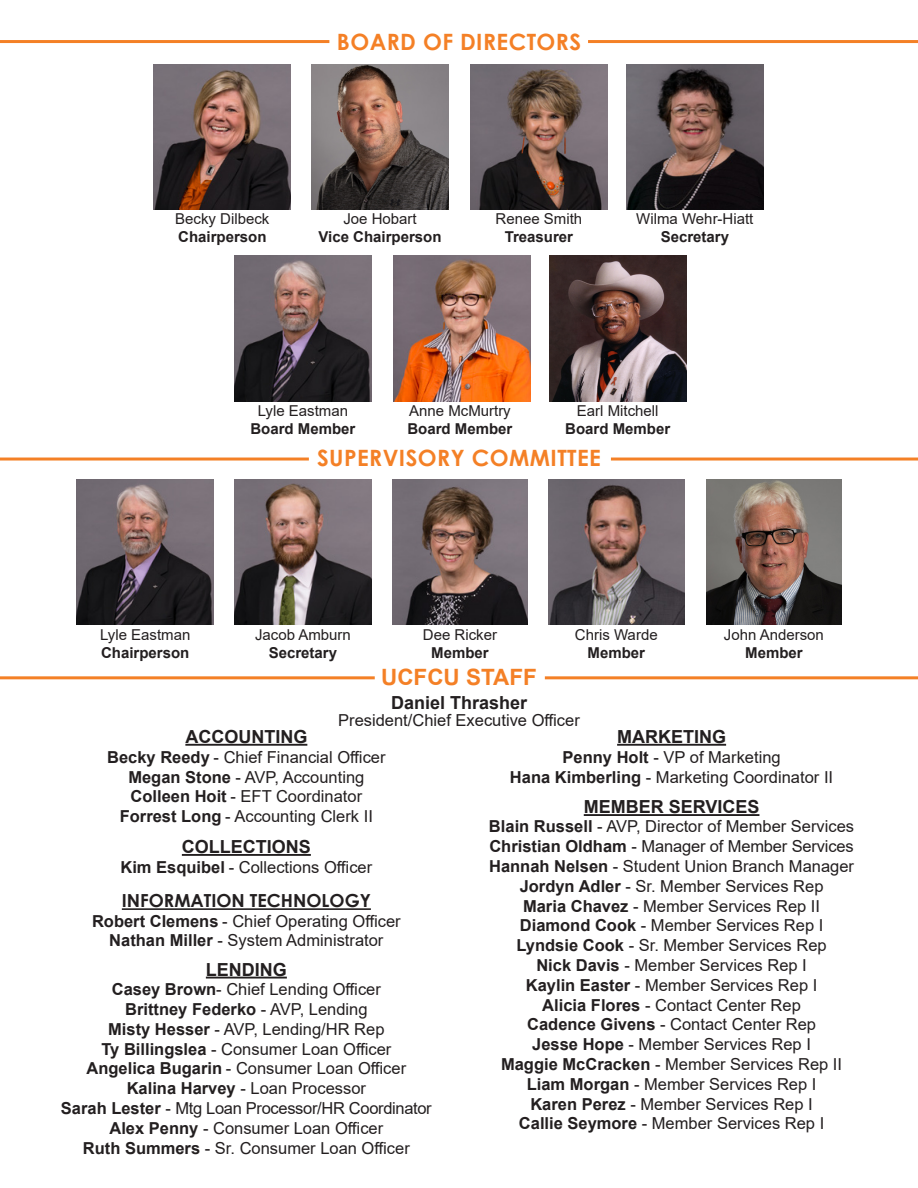
<style>
.page{position:relative;width:918px;height:1188px;background:#fff}
.page>*{position:absolute;margin:0;border:0;box-sizing:border-box;transform-origin:0 0}
.t1{font:700 22.5px "Century Gothic";letter-spacing:.02em;color:#f48026}
.t2{font:700 22.5px "Arial";color:#f48026}
.t3{font:700 18px "Arial";color:#231f20}
.t4{font:700 18px "Century Gothic";color:#231f20}
.t5{font:16.5px/19.8px "Arial";color:#231f20;text-align:center}
.t6{font:700 16.5px "Arial";color:#231f20}
.t7{font:15px "Arial";color:#231f20}
.t8{font:700 15px "Arial";color:#231f20}
.s1{font-weight:700}
.s2{font-weight:400}
</style>
<div class="page">
<hr style="left:185px;top:744px;width:122px;height:2px;background:#231f20">
<hr style="left:182px;top:854px;width:129px;height:2px;background:#231f20">
<hr style="left:122px;top:908px;width:249px;height:2px;background:#231f20">
<hr style="left:206px;top:977px;width:81px;height:2px;background:#231f20">
<hr style="left:617px;top:744px;width:109px;height:2px;background:#231f20">
<hr style="left:584px;top:814px;width:175px;height:2px;background:#231f20">
<img style="left:77px;top:479px;width:137px;height:146px">
<img style="left:392px;top:479px;width:136px;height:146px">
<img style="left:706px;top:479px;width:136px;height:146px">
<img style="left:235px;top:479px;width:136px;height:146px">
<img style="left:549px;top:479px;width:135px;height:146px">
<img style="left:154px;top:64px;width:137px;height:146px">
<img style="left:312px;top:64px;width:137px;height:146px">
<img style="left:549px;top:256px;width:137px;height:145px">
<img style="left:393px;top:256px;width:137px;height:145px">
<img style="left:470px;top:64px;width:137px;height:146px">
<img style="left:626px;top:64px;width:137px;height:146px">
<img style="left:235px;top:256px;width:136px;height:145px">
<hr style="left:0;top:40px;width:329px;height:3px;background:#f48026">
<hr style="left:588px;top:40px;width:330px;height:3px;background:#f48026">
<hr style="left:0;top:458px;width:309px;height:3px;background:#f48026">
<hr style="left:611px;top:458px;width:307px;height:3px;background:#f48026">
<hr style="left:0;top:676px;width:375px;height:3px;background:#f48026">
<hr style="left:545px;top:676px;width:373px;height:3px;background:#f48026">
<p class="t1" style="left:337px;top:25px;width:246px">BOARD OF DIRECTORS</p>
<p class="t7" style="left:175px;top:208px;width:96px">Becky Dilbeck</p>
<p class="t8" style="left:178px;top:226px;width:90px">Chairperson</p>
<p class="t7" style="left:343px;top:208px;width:75px">Joe Hobart</p>
<p class="t8" style="left:319px;top:226px;width:125px">Vice Chairperson</p>
<p class="t7" style="left:496px;top:208px;width:88px">Renee Smith</p>
<p class="t8" style="left:505px;top:226px;width:70px">Treasurer</p>
<p class="t7" style="left:636px;top:208px;width:119px">Wilma Wehr-Hiatt</p>
<p class="t8" style="left:661px;top:226px;width:70px">Secretary</p>
<p class="t7" style="left:258px;top:400px;width:92px">Lyle Eastman</p>
<p class="t8" style="left:250px;top:418px;width:107px">Board Member</p>
<p class="t7" style="left:409px;top:400px;width:103px">Anne McMurtry</p>
<p class="t8" style="left:407px;top:418px;width:107px">Board Member</p>
<p class="t7" style="left:577px;top:400px;width:83px">Earl Mitchell</p>
<p class="t8" style="left:565px;top:418px;width:107px">Board Member</p>
<p class="t7" style="left:100px;top:624px;width:92px">Lyle Eastman</p>
<p class="t8" style="left:101px;top:642px;width:90px">Chairperson</p>
<p class="t1" style="left:317px;top:441px;width:285px">SUPERVISORY COMMITTEE</p>
<p class="t7" style="left:255px;top:624px;width:97px">Jacob Amburn</p>
<p class="t8" style="left:269px;top:642px;width:70px">Secretary</p>
<p class="t7" style="left:423px;top:624px;width:76px">Dee Ricker</p>
<p class="t8" style="left:431px;top:642px;width:59px">Member</p>
<p class="t7" style="left:575px;top:624px;width:84px">Chris Warde</p>
<p class="t8" style="left:588px;top:642px;width:59px">Member</p>
<p class="t2" style="left:381px;top:661px;width:157px">UCFCU STAFF</p>
<p class="t3" style="left:391px;top:690px;width:138px">Daniel Thrasher</p>
<p class="t5" style="left:338px;top:710px;width:243px">President/Chief Executive Officer</p>
<p class="t7" style="left:724px;top:624px;width:102px">John Anderson</p>
<p class="t8" style="left:745px;top:642px;width:59px">Member</p>
<p class="t3" style="left:185px;top:724px;width:123px">ACCOUNTING</p>
<p class="t5" style="left:107px;top:747px;width:280px"><span class="s1">Becky Reedy</span> - Chief Financial Officer <span class="s1">Megan Stone</span> - AVP, Accounting <span class="s1">Colleen Hoit</span> - EFT Coordinator <span class="s1">Forrest Long</span> - Accounting Clerk II</p>
<p class="t3" style="left:182px;top:834px;width:131px">COLLECTIONS</p>
<p class="t5" style="left:120px;top:857px;width:253px"><span class="s1">Kim Esquibel</span> - Collections Officer</p>
<p class="t4" style="left:122px;top:887px;width:251px">INFORMATION TECHNOLOGY</p>
<p class="t5" style="left:92px;top:911px;width:310px"><span class="s1">Robert Clemens</span> - Chief Operating Officer</p>
<p class="t5" style="left:109px;top:931px;width:276px"><span class="s1">Nathan Miller</span> - System Administrator</p>
<p class="t3" style="left:206px;top:957px;width:82px">LENDING</p>
<p class="t5" style="left:112px;top:979px;width:271px"><span class="s1">Casey Brown</span>- Chief Lending Officer</p>
<p class="t6" style="left:125px;top:998px;width:244px">Brittney Federko <span class="s2">- AVP, Lending</span></p>
<p class="t5" style="left:61px;top:1019px;width:372px"><span class="s1">Misty Hesser</span> - AVP, Lending/HR Rep<br><span class="s1">Ty Billingslea</span> - Consumer Loan Officer<br><span class="s1">Angelica Bugarin</span> - Consumer Loan Officer <span class="s1">Kalina Harvey</span> - Loan Processor<br><span class="s1">Sarah Lester</span> - Mtg Loan Processor/HR Coordinator <span class="s1">Alex Penny</span> - Consumer Loan Officer</p>
<p class="t5" style="left:83px;top:1138px;width:328px"><span class="s1">Ruth Summers</span> - Sr. Consumer Loan Officer</p>
<p class="t3" style="left:617px;top:724px;width:110px">MARKETING</p>
<p class="t5" style="left:510px;top:747px;width:325px"><span class="s1">Penny Holt</span> - VP of Marketing<br><span class="s1">Hana Kimberling</span> - Marketing Coordinator II</p>
<p class="t3" style="left:584px;top:794px;width:177px">MEMBER SERVICES</p>
<p class="t5" style="left:489px;top:817px;width:367px"><span class="s1">Blain Russell</span> - AVP, Director of Member Services</p>
<p class="t5" style="left:489px;top:836px;width:366px"><span class="s1">Christian Oldham</span> - Manager of Member Services</p>
<p class="t5" style="left:489px;top:856px;width:366px"><span class="s1">Hannah Nelsen</span> - Student Union Branch Manager</p>
<p class="t5" style="left:520px;top:876px;width:305px"><span class="s1">Jordyn Adler</span> - Sr. Member Services Rep</p>
<p class="t5" style="left:523px;top:896px;width:299px"><span class="s1">Maria Chavez</span> - Member Services Rep II</p>
<p class="t5" style="left:520px;top:916px;width:305px"><span class="s1">Diamond Cook</span> - Member Services Rep I</p>
<p class="t5" style="left:517px;top:935px;width:312px"><span class="s1">Lyndsie Cook</span> - Sr. Member Services Rep</p>
<p class="t5" style="left:536px;top:955px;width:272px"><span class="s1">Nick Davis</span> - Member Services Rep I</p>
<p class="t5" style="left:526px;top:975px;width:293px"><span class="s1">Kaylin Easter</span> - Member Services Rep I</p>
<p class="t5" style="left:542px;top:995px;width:260px"><span class="s1">Alicia Flores</span> - Contact Center Rep</p>
<p class="t5" style="left:527px;top:1015px;width:290px"><span class="s1">Cadence Givens</span> - Contact Center Rep</p>
<p class="t5" style="left:532px;top:1034px;width:280px"><span class="s1">Jesse Hope</span> - Member Services Rep I</p>
<p class="t5" style="left:501px;top:1054px;width:343px"><span class="s1">Maggie McCracken</span> - Member Services Rep II</p>
<p class="t5" style="left:527px;top:1074px;width:291px"><span class="s1">Liam Morgan</span> - Member Services Rep I</p>
<p class="t5" style="left:530px;top:1094px;width:284px"><span class="s1">Karen Perez</span> - Member Services Rep I</p>
<p class="t5" style="left:519px;top:1114px;width:307px"><span class="s1">Callie Seymore</span> - Member Services Rep I</p>
</div>
